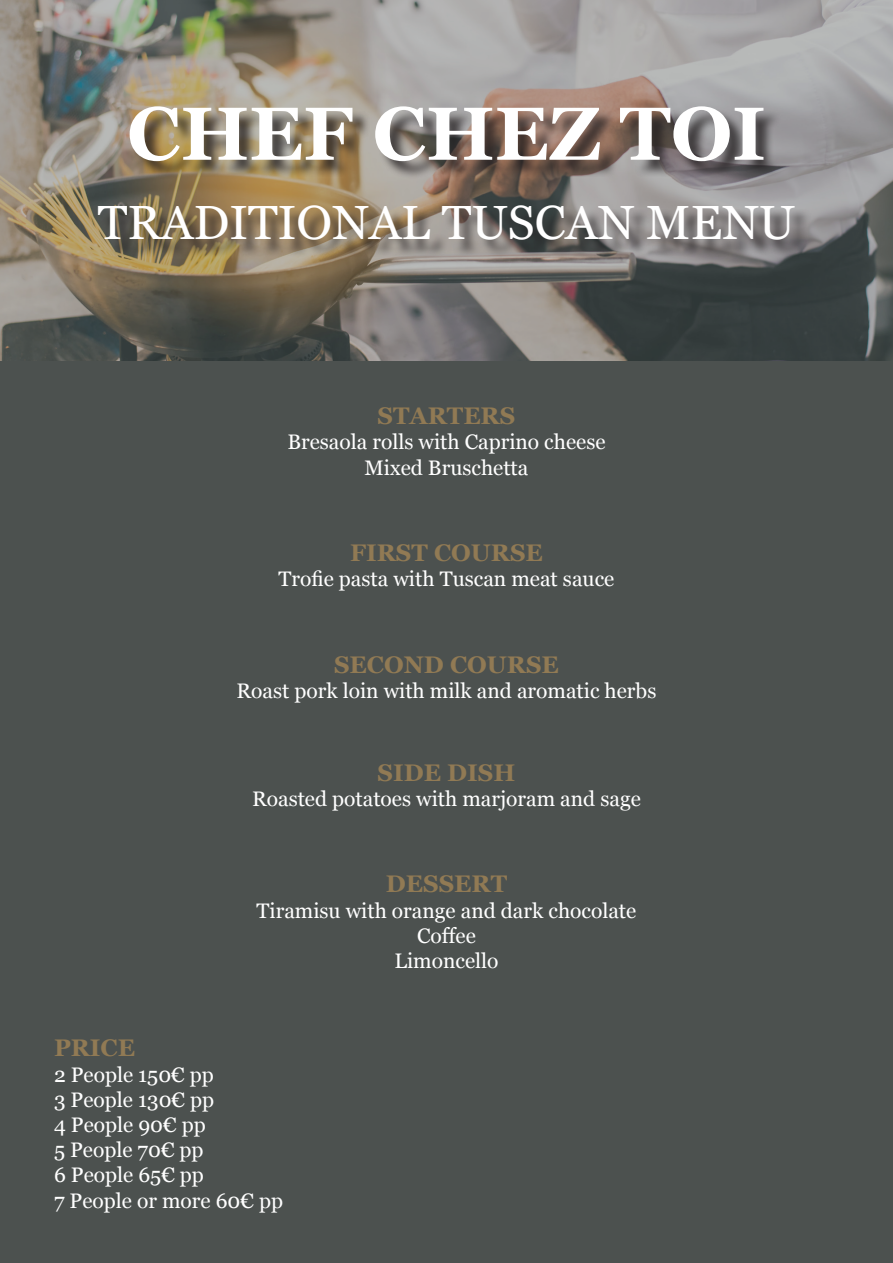
<style>
.page{position:relative;width:893px;height:1263px;background:#4c514f}
.page>*{position:absolute;margin:0;border:0;box-sizing:border-box;transform-origin:0 0}
.t1{font:700 75px "Georgia";color:#fff}
.t2{font:48px "Georgia";color:#fff}
.t3{font:700 24px "Georgia";color:#917a54}
.t4{font:21px "Georgia";color:#fff}
</style>
<div class="page">
<svg style="left:0;top:0;width:893px;height:360px;background:#84817a"></svg>
<div style="left:101px;top:109px;width:711px;height:149px;background:#231f20;opacity:.75"></div>
<p class="t1" style="left:127px;top:77px;width:640px">CHEF CHEZ TOI</p>
<p class="t2" style="left:98px;top:187px;width:699px">TRADITIONAL TUSCAN MENU</p>
<p class="t3" style="left:378px;top:398px;width:139px">STARTERS</p>
<p class="t4" style="left:287px;top:427px;width:320px">Bresaola rolls with Caprino cheese</p>
<p class="t4" style="left:364px;top:452px;width:165px">Mixed Bruschetta</p>
<p class="t3" style="left:350px;top:535px;width:194px">FIRST COURSE</p>
<p class="t4" style="left:279px;top:564px;width:337px">Trofie pasta with Tuscan meat sauce</p>
<p class="t3" style="left:334px;top:646px;width:226px">SECOND COURSE</p>
<p class="t4" style="left:237px;top:675px;width:421px">Roast pork loin with milk and aromatic herbs</p>
<p class="t3" style="left:378px;top:754px;width:139px">SIDE DISH</p>
<p class="t4" style="left:252px;top:783px;width:390px">Roasted potatoes with marjoram and sage</p>
<p class="t3" style="left:386px;top:866px;width:123px">DESSERT</p>
<p class="t4" style="left:257px;top:895px;width:381px">Tiramisu with orange and dark chocolate</p>
<p class="t4" style="left:417px;top:920px;width:60px">Coffee</p>
<p class="t4" style="left:394px;top:945px;width:106px">Limoncello</p>
<p class="t3" style="left:54px;top:1030px;width:83px">PRICE</p>
<p class="t4" style="left:54px;top:1059px;width:161px">2 People 150€ pp</p>
<p class="t4" style="left:54px;top:1084px;width:162px">3 People 130€ pp</p>
<p class="t4" style="left:54px;top:1109px;width:153px">4 People 90€ pp</p>
<p class="t4" style="left:54px;top:1135px;width:151px">5 People 70€ pp</p>
<p class="t4" style="left:54px;top:1160px;width:151px">6 People 65€ pp</p>
<p class="t4" style="left:54px;top:1185px;width:231px">7 People or more 60€ pp</p>
</div>
